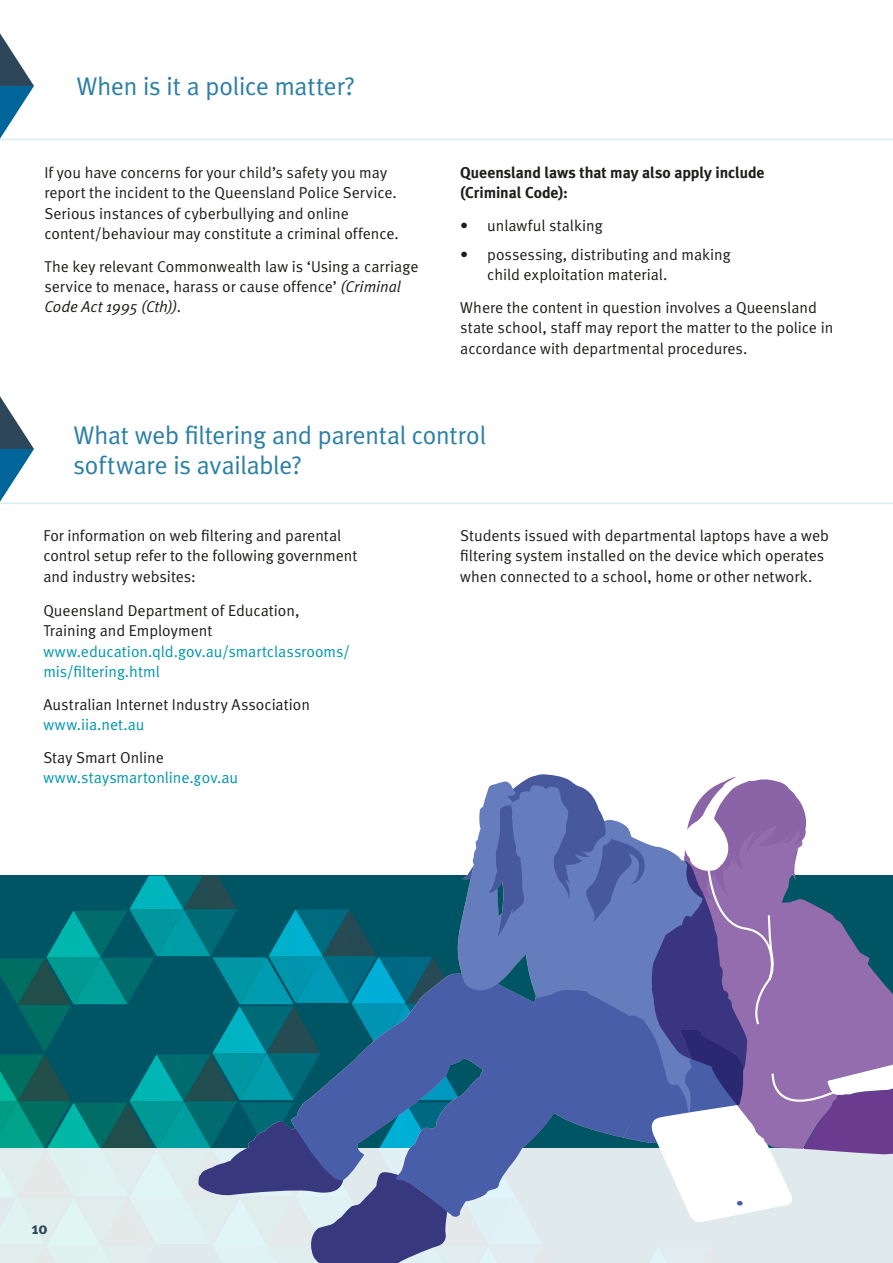
<style>
.page{position:relative;width:893px;height:1263px;background:#fff}
.page>*{position:absolute;margin:0;border:0;box-sizing:border-box;transform-origin:0 0}
.t1{font:25.5px/30px "Meta Plus Normal";letter-spacing:-.005em;color:#2a7fa6}
.t2{font:700 16.5px "Meta Plus";color:#2d465a}
.t3{font:15.75px/20.2px "Meta Normal";color:#1d1d1b}
.t4{font:15.75px/20.2px "Meta Normal";color:#0097ad}
.t5{font:700 15.75px/20.2px "Meta Plus";letter-spacing:-.005em;color:#1d1d1b}
.s1{font-style:italic}
</style>
<div class="page">
<hr style="left:0;top:139px;width:893px;height:1px;background:#0097b7">
<hr style="left:0;top:502px;width:893px;height:2px;background:#0097b7">
<svg style="left:0;top:774px;width:893px;height:489px"></svg>
<svg style="left:0;top:33px;width:34px;height:106px"></svg>
<svg style="left:0;top:396px;width:34px;height:106px"></svg>
<h1 class="t1" style="left:76px;top:71px;width:280px">When is it a police matter?</h1>
<p class="t3" style="left:44px;top:162px;width:356px">If you have concerns for your child’s safety you may report the incident to the Queensland Police Service.<br>Serious instances of cyberbullying and online content/behaviour may constitute a criminal offence.</p>
<p class="t3" style="left:44px;top:256px;width:376px">The key relevant Commonwealth law is ‘Using a carriage service to menace, harass or cause offence’ <span class="s1">(Criminal<br>Code Act 1995 (Cth))</span>.</p>
<p class="t5" style="left:460px;top:162px;width:306px">Queensland laws that may also apply include (Criminal Code):</p>
<p class="t3" style="left:460px;top:215px;width:144px">• unlawful stalking</p>
<p class="t3" style="left:487px;top:244px;width:245px;text-indent:-27px">• possessing, distributing and making child exploitation material.</p>
<p class="t3" style="left:460px;top:297px;width:374px">Where the content in question involves a Queensland state school, staff may report the matter to the police in accordance with departmental procedures.</p>
<h1 class="t1" style="left:73px;top:420px;width:414px">What web filtering and parental control software is available?</h1>
<p class="t3" style="left:43px;top:525px;width:315px">For information on web filtering and parental control setup refer to the following government and industry websites:</p>
<p class="t3" style="left:43px;top:600px;width:258px">Queensland Department of Education,<br>Training and Employment</p>
<p class="t4" style="left:43px;top:641px;width:308px">www.education.qld.gov.au/smartclassrooms/ mis/filtering.html</p>
<p class="t3" style="left:43px;top:694px;width:268px">Australian Internet Industry Association</p>
<p class="t4" style="left:43px;top:714px;width:103px">www.iia.net.au</p>
<p class="t3" style="left:43px;top:747px;width:122px">Stay Smart Online</p>
<p class="t4" style="left:43px;top:768px;width:196px">www.staysmartonline.gov.au</p>
<p class="t3" style="left:460px;top:525px;width:370px">Students issued with departmental laptops have a web filtering system installed on the device which operates when connected to a school, home or other network.</p>
<p class="t2" style="left:32px;top:1218px;width:17px">10</p>
</div>
